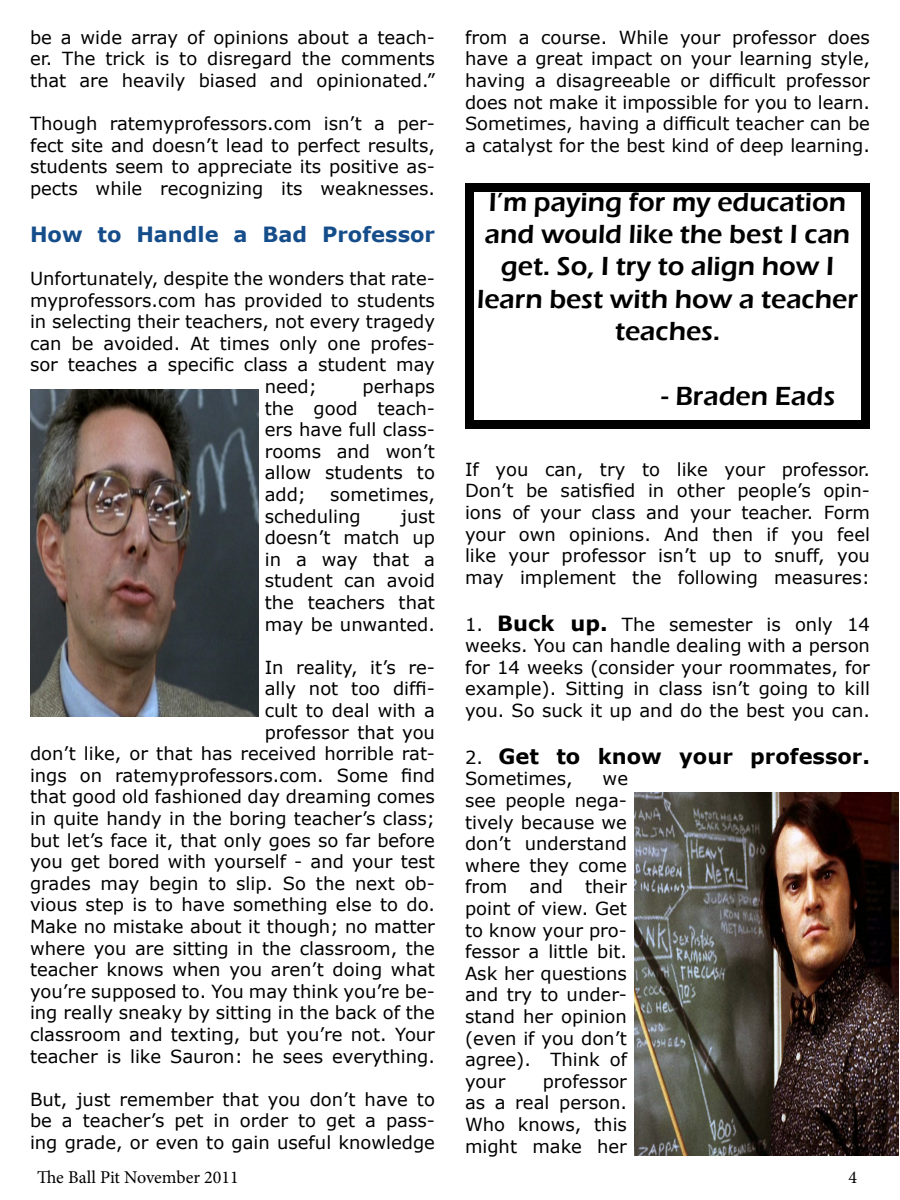
<style>
.page{position:relative;width:900px;height:1200px;background:#fff}
.page>*{position:absolute;margin:0;border:0;box-sizing:border-box;transform-origin:0 0}
.t1{font:600 27px/32.4px "Eras ITC";color:#000;text-align:center}
.t2{font:700 21px "Verdana";color:#000}
.t3{font:700 21px "Verdana";color:#154d8b}
.t4{font:18px/21.6px "Verdana";color:#000;text-align:justify}
.t5{font:18px "Minion Pro";color:#000}
.s1{font-weight:700;font-size:21px}
.s2{font-weight:400;font-size:18px}
</style>
<div class="page">
<div style="left:465px;top:183px;width:405px;height:246px;border:9px solid #000"></div>
<img style="left:30px;top:390px;width:229px;height:327px">
<img style="left:634px;top:792px;width:264px;height:363px">
<p class="t4" style="left:30px;top:26px;width:406px">be a wide array of opinions about a teach&shy;er. The trick is to disregard the comments that are heavily biased and opinionated.”</p>
<p class="t4" style="left:30px;top:112px;width:407px">Though ratemyprofessors.com isn’t a per&shy;fect site and doesn’t lead to perfect results, students seem to appreciate its positive as&shy;pects while recognizing its weaknesses.</p>
<p class="t3" style="left:30px;top:221px;width:406px">How to Handle a Bad Professor</p>
<p class="t4" style="left:30px;top:267px;width:406px">Unfortunately, despite the wonders that rate-</p>
<p class="t4" style="left:30px;top:289px;width:406px">myprofessors.com has provided to students</p>
<p class="t4" style="left:30px;top:310px;width:406px">in selecting their teachers, not every tragedy</p>
<p class="t4" style="left:30px;top:332px;width:406px">can be avoided. At times only one profes-</p>
<p class="t4" style="left:30px;top:353px;width:406px">sor teaches a specific class a student may</p>
<p class="t4" style="left:265px;top:375px;width:54px">need;</p>
<p class="t4" style="left:265px;top:375px;width:172px;text-indent:98px">perhaps the good teach&shy;ers have full class&shy;rooms and won’t allow students to add;</p>
<p class="t4" style="left:265px;top:483px;width:172px;text-indent:66px">sometimes, scheduling</p>
<p class="t4" style="left:265px;top:505px;width:172px;text-indent:136px">just doesn’t match up in a way that a student can avoid the teachers that may be unwanted.</p>
<p class="t4" style="left:30px;top:656px;width:407px;text-align:right">In reality, it’s re-<br>ally not too diffi-<br>cult to deal with a<br>professor that you<br>don’t like, or that has received horrible rat&shy;ings on ratemyprofessors.com. Some find that good old fashioned day dreaming comes in quite handy in the boring teacher’s class; but let’s face it, that only goes so far before you get bored with yourself - and your test grades may begin to slip. So the next ob&shy;vious step is to have something else to do.<br>Make no mistake about it though; no matter where you are sitting in the classroom, the teacher knows when you aren’t doing what you’re supposed to. You may think you’re be&shy;ing really sneaky by sitting in the back of the classroom and texting, but you’re not. Your teacher is like Sauron: he sees everything.</p>
<p class="t4" style="left:30px;top:1088px;width:407px">But, just remember that you don’t have to be a teacher’s pet in order to get a pass&shy;ing grade, or even to gain useful knowledge</p>
<p class="t4" style="left:465px;top:26px;width:407px">from a course. While your professor does have a great impact on your learning style, having a disagreeable or difficult professor does not make it impossible for you to learn.<br>Sometimes, having a difficult teacher can be a catalyst for the best kind of deep learning.</p>
<p class="t1" style="left:477px;top:186px;width:382px">I’m paying for my education and would like the best I can get. So, I try to align how I learn best with how a teacher teaches.</p>
<p class="t1" style="left:662px;top:380px;width:175px">- Braden Eads</p>
<p class="t4" style="left:465px;top:458px;width:407px">If you can, try to like your professor.<br>Don’t be satisfied in other people’s opin&shy;ions of your class and your teacher. Form your own opinions. And then if you feel like your professor isn’t up to snuff, you may implement the following measures:</p>
<p class="t4" style="left:465px;top:613px;width:407px">1. <span class="s1">Buck up.</span> The semester is only 14 weeks. You can handle dealing with a person for 14 weeks (consider your roommates, for example). Sitting in class isn’t going to kill you. So suck it up and do the best you can.</p>
<p class="t2" style="left:465px;top:743px;width:406px"><span class="s2">2.</span> Get to know your professor.</p>
<p class="t4" style="left:465px;top:767px;width:109px">Sometimes,</p>
<p class="t4" style="left:465px;top:767px;width:165px;text-indent:138px">we see people nega&shy;tively because we don’t understand where they come from and their point of view. Get to know your pro&shy;fessor a little bit.<br>Ask her questions and try to under&shy;stand her opinion (even if you don’t agree). Think of your</p>
<p class="t4" style="left:465px;top:1070px;width:164px;text-indent:78px">professor as a real person.<br>Who knows, this might make her</p>
<p class="t5" style="left:37px;top:1165px;width:203px">The Ball Pit November 2011</p>
<p class="t5" style="left:849px;top:1165px;width:10px">4</p>
</div>
